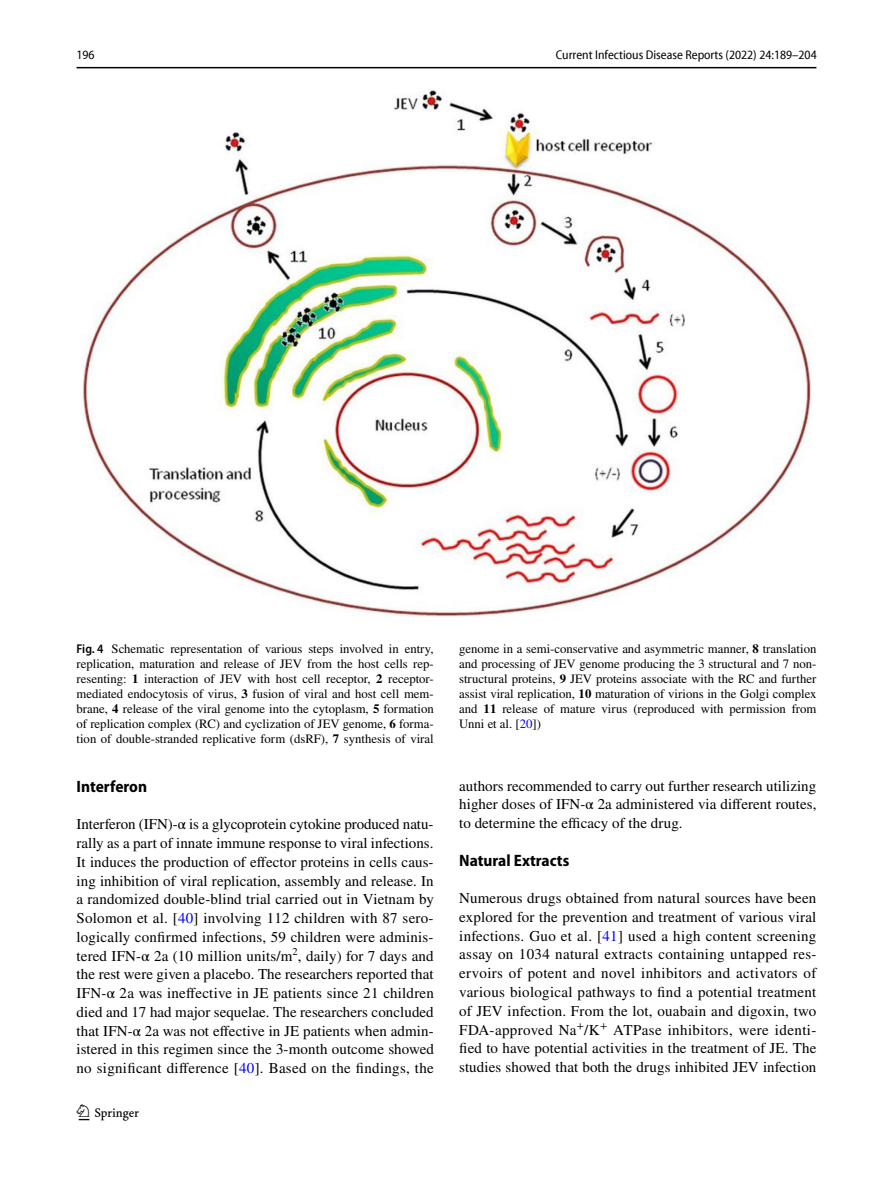
<style>
.page{position:relative;width:893px;height:1187px;background:#fff}
.page>*{position:absolute;margin:0;border:0;box-sizing:border-box;transform-origin:0 0}
.t1{font:22.5px "Springnew Regular 2";color:#000}
.t2{font:700 semi-condensed 16.5px "Myriad Pro";color:#000}
.t3{font:15px/18.8px "STIX";letter-spacing:.005em;color:#000;text-align:justify}
.t4{font:12.75px/15px "STIX";color:#000;text-align:justify}
.t5{font:semi-condensed 12.75px "Myriad Pro Unic";color:#000}
.s1{font-family:"Myriad Pro";font-weight:600;font-stretch:semi-condensed}
.s2{font-weight:700}
.s3{color:#00f}
</style>
<div class="page">
<hr style="left:77px;top:67px;width:739px;height:1px;background:#000">
<img style="left:82px;top:90px;width:729px;height:527px">
<p class="t5" style="left:77px;top:50px;width:20px">196</p>
<p class="t5" style="left:556px;top:50px;width:263px">Current Infectious Disease Reports (2022) 24:189–204</p>
<p class="t4" style="left:77px;top:642px;width:359px"><span class="s1">Fig. 4</span> Schematic representation of various steps involved in entry, replication, maturation and release of JEV from the host cells rep&shy;resenting: <span class="s2">1</span> interaction of JEV with host cell receptor, <span class="s2">2</span> receptor&shy;mediated endocytosis of virus, <span class="s2">3</span> fusion of viral and host cell mem&shy;brane, <span class="s2">4</span> release of the viral genome into the cytoplasm, <span class="s2">5</span> formation of replication complex (RC) and cyclization of JEV genome, <span class="s2">6</span> forma&shy;tion of double-stranded replicative form (dsRF), <span class="s2">7</span> synthesis of viral</p>
<p class="t4" style="left:459px;top:642px;width:359px">genome in a semi-conservative and asymmetric manner, <span class="s2">8</span> translation and processing of JEV genome producing the 3 structural and 7 non&shy;structural proteins, <span class="s2">9</span> JEV proteins associate with the RC and further assist viral replication, <span class="s2">10</span> maturation of virions in the Golgi complex and <span class="s2">11</span> release of mature virus (reproduced with permission from Unni et al. [<span class="s3">20</span>])</p>
<p class="t2" style="left:77px;top:777px;width:72px">Interferon</p>
<p class="t3" style="left:77px;top:815px;width:359px">Interferon (IFN)-α is a glycoprotein cytokine produced natu&shy;rally as a part of innate immune response to viral infections.<br>It induces the production of effector proteins in cells caus&shy;ing inhibition of viral replication, assembly and release. In a randomized double-blind trial carried out in Vietnam by Solomon et al. [<span class="s3">40</span>] involving 112 children with 87 sero&shy;logically confirmed infections, 59 children were adminis&shy;tered IFN-α 2a (10 million units/m<sup>2</sup>, daily) for 7 days and the rest were given a placebo. The researchers reported that IFN-α 2a was ineffective in JE patients since 21 children died and 17 had major sequelae. The researchers concluded that IFN-α 2a was not effective in JE patients when admin&shy;istered in this regimen since the 3-month outcome showed no significant difference [<span class="s3">40</span>]. Based on the findings, the</p>
<h1 class="t1" style="left:79px;top:1104px;width:62px">1 3</h1>
<p class="t3" style="left:459px;top:777px;width:359px">authors recommended to carry out further research utilizing higher doses of IFN-α 2a administered via different routes, to determine the efficacy of the drug.</p>
<p class="t2" style="left:459px;top:850px;width:112px">Natural Extracts</p>
<p class="t3" style="left:459px;top:889px;width:359px">Numerous drugs obtained from natural sources have been explored for the prevention and treatment of various viral infections. Guo et al. [<span class="s3">41</span>] used a high content screening assay on 1034 natural extracts containing untapped res&shy;ervoirs of potent and novel inhibitors and activators of various biological pathways to find a potential treatment of JEV infection. From the lot, ouabain and digoxin, two FDA-approved Na<sup>+</sup>/K<sup>+</sup> ATPase inhibitors, were identi&shy;fied to have potential activities in the treatment of JE. The studies showed that both the drugs inhibited JEV infection</p>
</div>
